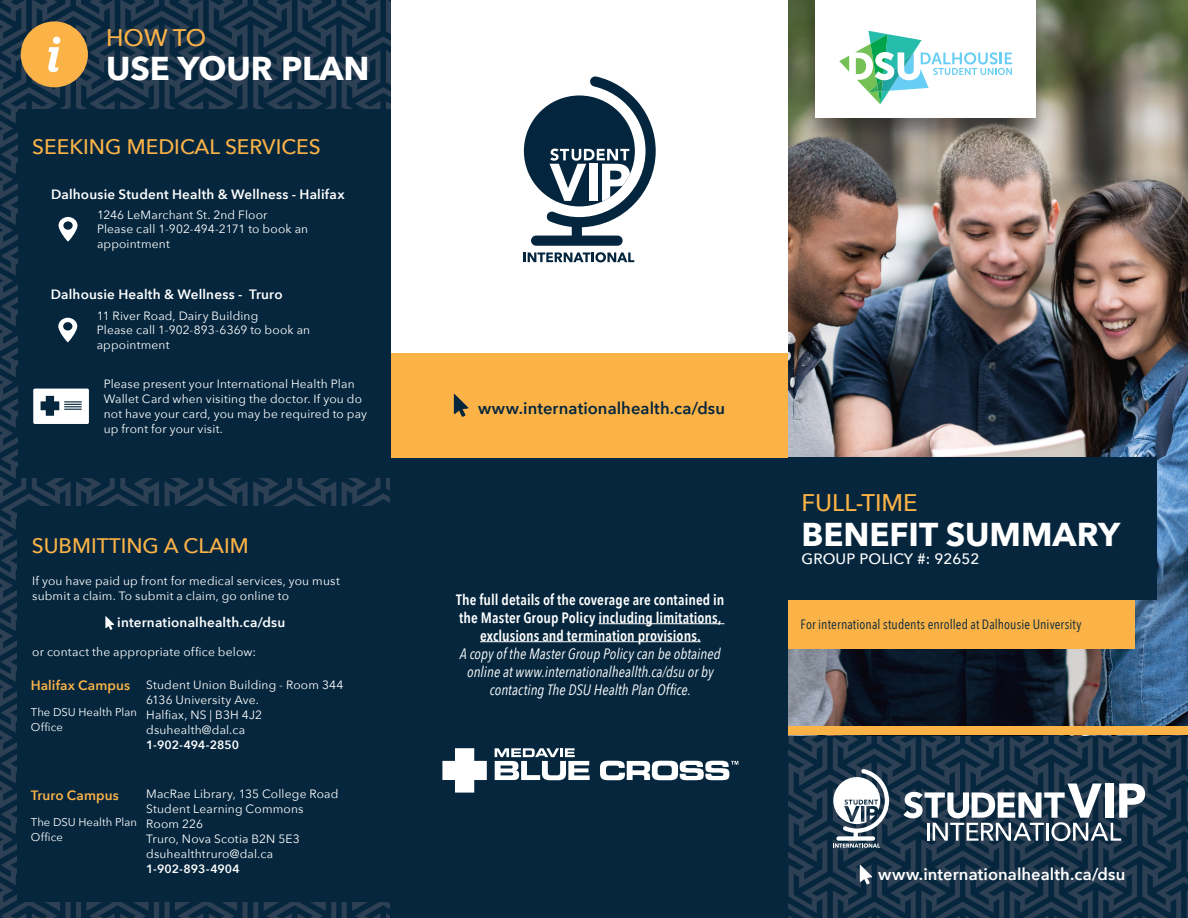
<style>
.page{position:relative;width:1188px;height:918px;background:#fff}
.page>*{position:absolute;margin:0;border:0;box-sizing:border-box;transform-origin:0 0}
.t1{font:700 33px "Avenir Next";color:#fff}
.t2{font:500 24px "Avenir Next";color:#fbb347}
.t3{font:500 21px "Avenir Next";color:#fbb347}
.Benefits_Table{font:600 16.5px "Avenir Next";letter-spacing:.005em;color:#05263d}
.Benefits_Table-2{font:600 16.5px "Avenir Next";letter-spacing:.005em;color:#fff}
.Benefits_Table-3{font:600 15px/18px "Avenir Next Condensed";letter-spacing:.005em;color:#fff;text-align:center}
.t4{font:500 15px "Avenir Next";letter-spacing:.01em;color:#fff}
.Benefits_Table-4{font:600 13.5px "Avenir Next";letter-spacing:.015em;color:#fff}
.Text{font:13.5px "Avenir Next Condensed";letter-spacing:.01em;color:#05263d}
.Text-2{font:600 13.5px "Avenir Next";letter-spacing:.015em;color:#fff}
.Benefits_Table-5{font:600 13.5px "Avenir Next";letter-spacing:.005em;color:#fbb347}
.Benefits_Table-6{font:12px/15px "Avenir Next";letter-spacing:.015em;color:#fff}
.Bullet_List_Text{font:12px/15px "Avenir Next";letter-spacing:.015em;color:#fff}
.Text-3{font:12px/14.4px "Avenir Next";letter-spacing:.015em;color:#fff}
.Benefits_Table-7{font:11.25px/15px "Avenir Next";letter-spacing:.005em;color:#fff}
.s1{font-weight:600}
.s2{font-weight:400;font-style:italic}
</style>
<div class="page">
<img style="left:0;top:0;width:391px;height:918px">
<div style="left:391px;top:458px;width:397px;height:460px;background:#05263d"></div>
<img style="left:788px;top:735px;width:400px;height:183px">
<img style="left:788px;top:0;width:400px;height:727px">
<div style="left:788px;top:458px;width:369px;height:142px;background:#05263d"></div>
<div style="left:524px;top:95px;width:111px;height:111px;background:#03253d;border-radius:50%"></div>
<svg style="left:531px;top:76px;width:125px;height:170px"></svg>
<svg style="left:523px;top:252px;width:111px;height:10px"></svg>
<div style="left:391px;top:353px;width:397px;height:105px;background:#fbb347"></div>
<div style="left:21px;top:21px;width:67px;height:66px;background:#fbb347;border-radius:50%"></div>
<svg style="left:48px;top:47px;width:11px;height:25px"></svg>
<div style="left:53px;top:37px;width:7px;height:7px;background:#fff;border-radius:50%"></div>
<div style="left:788px;top:600px;width:347px;height:48px;background:#fbb347"></div>
<div style="left:788px;top:727px;width:400px;height:8px;background:#fbb347"></div>
<div style="left:800px;top:0;width:251px;height:146px;background:#231f20;opacity:.55"></div>
<div style="left:816px;top:0;width:220px;height:118px;background:#fff"></div>
<div style="left:18px;top:109px;width:373px;height:368px;background:#05263d"></div>
<svg style="left:833px;top:769px;width:56px;height:79px"></svg>
<svg style="left:903px;top:784px;width:242px;height:57px"></svg>
<svg style="left:454px;top:394px;width:15px;height:23px"></svg>
<svg style="left:59px;top:217px;width:19px;height:25px"></svg>
<svg style="left:33px;top:389px;width:56px;height:35px;background:#d2d7dc"></svg>
<div style="left:17px;top:506px;width:374px;height:396px;background:#05263d"></div>
<svg style="left:860px;top:865px;width:12px;height:19px"></svg>
<svg style="left:105px;top:616px;width:9px;height:14px"></svg>
<svg style="left:839px;top:56px;width:10px;height:16px"></svg>
<svg style="left:855px;top:31px;width:157px;height:73px"></svg>
<hr style="left:599px;top:623px;width:126px;height:1px;background:#fff">
<hr style="left:480px;top:641px;width:221px;height:1px;background:#fff">
<svg style="left:442px;top:748px;width:45px;height:45px"></svg>
<svg style="left:600px;top:761px;width:138px;height:19px"></svg>
<svg style="left:495px;top:748px;width:95px;height:32px"></svg>
<svg style="left:58px;top:318px;width:19px;height:24px"></svg>
<p class="t2" style="left:106px;top:17px;width:102px">HOW TO</p>
<p class="t1" style="left:106px;top:40px;width:265px">USE YOUR PLAN</p>
<p class="t3" style="left:32px;top:129px;width:290px">SEEKING MEDICAL SERVICES</p>
<p class="Benefits_Table-4" style="left:51px;top:182px;width:295px">Dalhousie Student Health &amp; Wellness - Halifax</p>
<p class="Benefits_Table-6" style="left:97px;top:207px;width:213px;line-height:14.4px">1246 LeMarchant St. 2nd Floor<br>Please call 1-902-494-2171 to book an appointment</p>
<p class="Benefits_Table-4" style="left:51px;top:283px;width:233px">Dalhousie Health &amp; Wellness - Truro</p>
<p class="Benefits_Table-6" style="left:97px;top:308px;width:215px;line-height:14.4px">11 River Road, Dairy Building<br>Please call 1-902-893-6369 to book an appointment</p>
<p class="Bullet_List_Text" style="left:104px;top:376px;width:265px">Please present your International Health Plan Wallet Card when visiting the doctor. If you do not have your card, you may be required to pay up front for your visit.</p>
<p class="t3" style="left:32px;top:528px;width:219px">SUBMITTING A CLAIM</p>
<p class="Text-3" style="left:32px;top:573px;width:309px">If you have paid up front for medical services, you must submit a claim. To submit a claim, go online to</p>
<p class="Text-2" style="left:117px;top:611px;width:170px">internationalhealth.ca/dsu</p>
<p class="Text-3" style="left:32px;top:644px;width:225px">or contact the appropriate office below:</p>
<p class="Benefits_Table-5" style="left:31px;top:674px;width:101px">Halifax Campus</p>
<p class="Benefits_Table-7" style="left:31px;top:704px;width:108px">The DSU Health Plan<br>Office</p>
<p class="Benefits_Table-6" style="left:146px;top:676px;width:199px">Student Union Building - Room 344<br>6136 University Ave.<br>Halfiax, NS | B3H 4J2 dsuhealth@dal.ca<br><span class="s1">1-902-494-2850</span></p>
<p class="Benefits_Table-5" style="left:31px;top:784px;width:89px">Truro Campus</p>
<p class="Benefits_Table-7" style="left:31px;top:814px;width:108px">The DSU Health Plan<br>Office</p>
<p class="Benefits_Table-6" style="left:146px;top:786px;width:194px">MacRae Library, 135 College Road<br>Student Learning Commons<br>Room 226<br>Truro, Nova Scotia B2N 5E3 dsuhealthtruro@dal.ca<br><span class="s1">1-902-893-4904</span></p>
<p class="Benefits_Table" style="left:478px;top:394px;width:249px">www.internationalhealth.ca/dsu</p>
<p class="Benefits_Table-3" style="left:456px;top:590px;width:270px">The full details of the coverage are contained in the Master Group Policy including limitations, exclusions and termination provisions.<br><span class="s2">A copy of the Master Group Policy can be obtained online at www.internationalheallth.ca/dsu or by contacting The DSU Health Plan Office.</span></p>
<p class="t2" style="left:802px;top:482px;width:118px">FULL-TIME</p>
<p class="t1" style="left:802px;top:506px;width:320px">BENEFIT SUMMARY</p>
<p class="t4" style="left:802px;top:546px;width:180px">GROUP POLICY #: 92652</p>
<p class="Text" style="left:801px;top:613px;width:282px">For international students enrolled at Dalhousie University</p>
<p class="Benefits_Table-2" style="left:878px;top:860px;width:249px">www.internationalhealth.ca/dsu</p>
</div>
